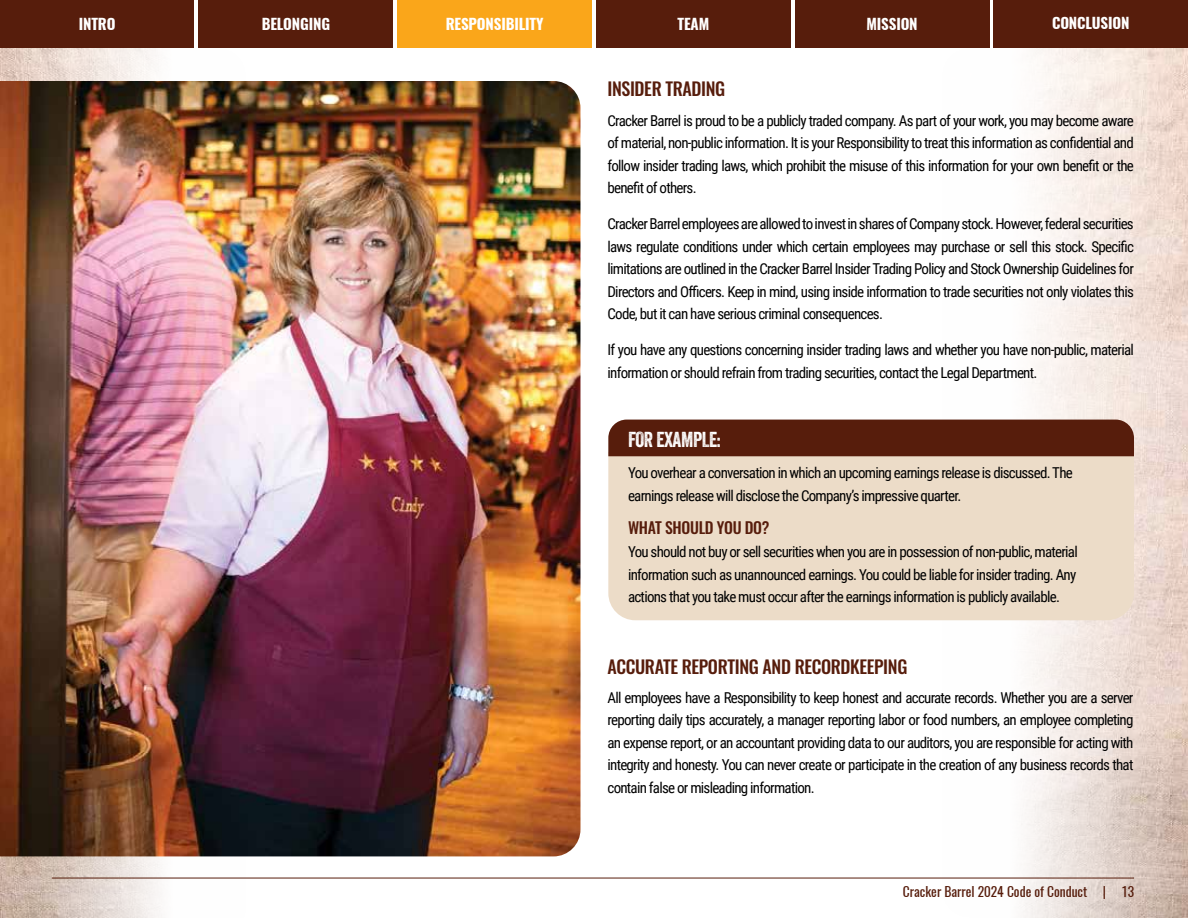
<style>
.page{position:relative;width:1188px;height:918px;background:#fff}
.page>*{position:absolute;margin:0;border:0;box-sizing:border-box;transform-origin:0 0}
.t1{font:21px "Veneer";letter-spacing:-.02em;color:#fff}
.t2{font:500 18px "Oswald";letter-spacing:-.02em;color:#571d0c}
.t3{font:500 15.75px "Oswald";letter-spacing:-.02em;color:#571d0c}
.t4{font:15px/22.5px "Roboto Condensed";letter-spacing:-.05em;color:#000;text-align:justify}
.t5{font:700 15px "Oswald";letter-spacing:-.01em;color:#fff}
.t6{font:13.5px "Oswald";color:#571d0c}
</style>
<div class="page">
<img style="left:0;top:48px;width:246px;height:870px">
<img style="left:942px;top:48px;width:246px;height:870px">
<div style="left:0;top:0;width:194px;height:48px;background:#571d0c"></div>
<div style="left:795px;top:0;width:194px;height:48px;background:#571d0c"></div>
<div style="left:199px;top:0;width:194px;height:48px;background:#571d0c"></div>
<div style="left:994px;top:0;width:194px;height:48px;background:#571d0c"></div>
<div style="left:596px;top:0;width:195px;height:48px;background:#571d0c"></div>
<div style="left:397px;top:0;width:195px;height:48px;background:#faa61a"></div>
<img style="left:0;top:81px;width:580px;height:775px">
<hr style="left:52px;top:878px;width:1082px;height:1px;background:#571d0c">
<div style="left:608px;top:456px;width:526px;height:164px;background:#ecdcc8"></div>
<div style="left:608px;top:420px;width:526px;height:36px;background:#571d0c"></div>
<p class="t5" style="left:79px;top:14px;width:38px">INTRO</p>
<p class="t5" style="left:262px;top:14px;width:70px">BELONGING</p>
<p class="t5" style="left:446px;top:14px;width:99px">RESPONSIBILITY</p>
<p class="t5" style="left:677px;top:14px;width:33px">TEAM</p>
<p class="t5" style="left:866px;top:14px;width:53px">MISSION</p>
<p class="t5" style="left:1052px;top:13px;width:79px">CONCLUSION</p>
<p class="t2" style="left:608px;top:80px;width:119px">INSIDER TRADING</p>
<p class="t4" style="left:608px;top:109px;width:528px">Cracker Barrel is proud to be a publicly traded company. As part of your work, you may become aware of material, non-public information. It is your Responsibility to treat this information as confidential and follow insider trading laws, which prohibit the misuse of this information for your own benefit or the benefit of others.</p>
<p class="t4" style="left:608px;top:212px;width:528px">Cracker Barrel employees are allowed to invest in shares of Company stock. However, federal securities laws regulate conditions under which certain employees may purchase or sell this stock. Specific limitations are outlined in the Cracker Barrel Insider Trading Policy and Stock Ownership Guidelines for Directors and Officers. Keep in mind, using inside information to trade securities not only violates this Code, but it can have serious criminal consequences.</p>
<p class="t4" style="left:608px;top:338px;width:528px">If you have any questions concerning insider trading laws and whether you have non-public, material information or should refrain from trading securities, contact the Legal Department.</p>
<h1 class="t1" style="left:628px;top:426px;width:94px">FOR EXAMPLE:</h1>
<p class="t4" style="left:628px;top:461px;width:446px">You overhear a conversation in which an upcoming earnings release is discussed. The earnings release will disclose the Company’s impressive quarter.</p>
<p class="t3" style="left:628px;top:519px;width:143px">WHAT SHOULD YOU DO?</p>
<p class="t4" style="left:628px;top:540px;width:451px">You should not buy or sell securities when you are in possession of non-public, material information such as unannounced earnings. You could be liable for insider trading. Any actions that you take must occur after the earnings information is publicly available.</p>
<p class="t2" style="left:608px;top:657px;width:301px">ACCURATE REPORTING AND RECORDKEEPING</p>
<p class="t4" style="left:608px;top:686px;width:528px">All employees have a Responsibility to keep honest and accurate records. Whether you are a server reporting daily tips accurately, a manager reporting labor or food numbers, an employee completing an expense report, or an accountant providing data to our auditors, you are responsible for acting with integrity and honesty. You can never create or participate in the creation of any business records that contain false or misleading information.</p>
<p class="t6" style="left:903px;top:883px;width:233px">Cracker Barrel 2024 Code of Conduct | 13</p>
</div>
